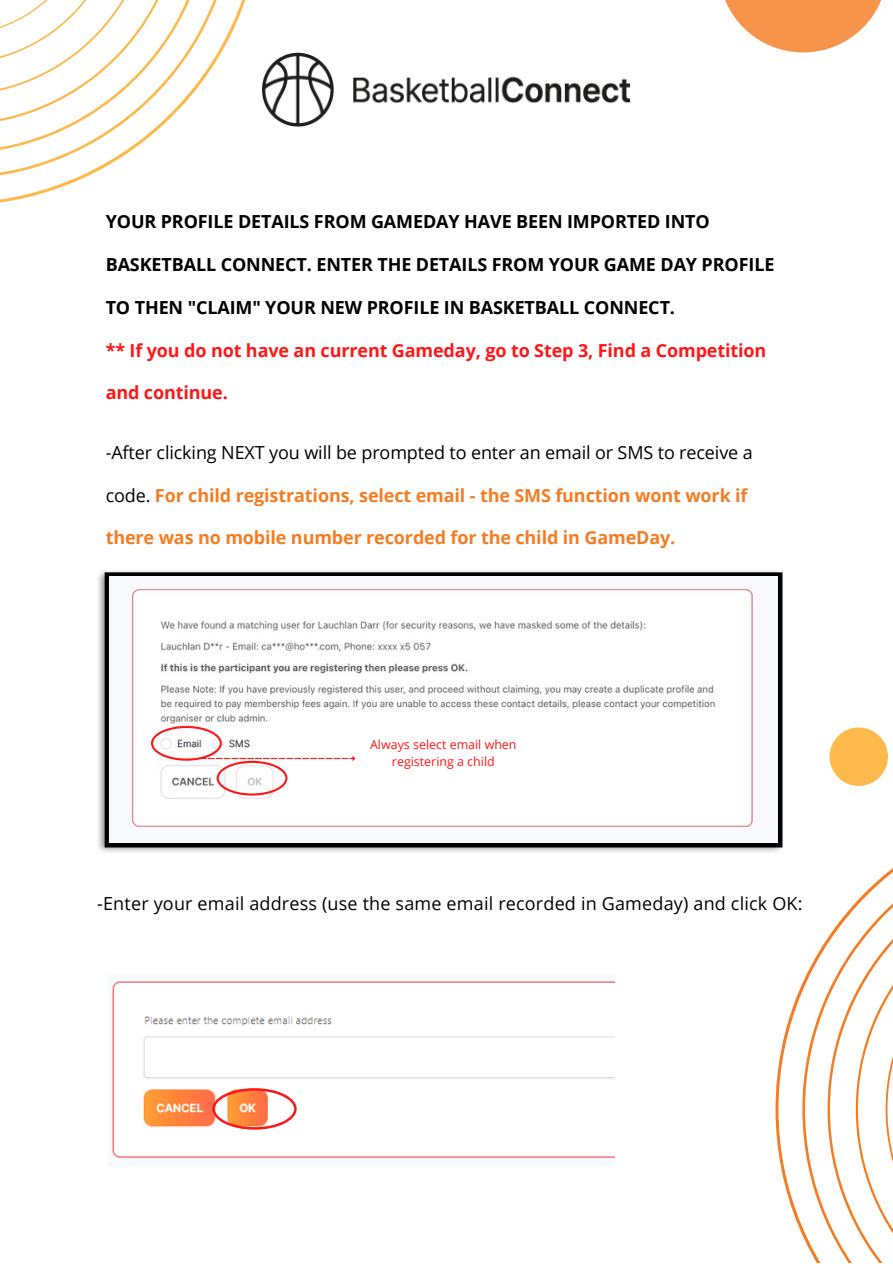
<style>
.page{position:relative;width:893px;height:1264px;background:#fff}
.page>*{position:absolute;margin:0;border:0;box-sizing:border-box;transform-origin:0 0}
.t1{font:700 18px "Open Sans";letter-spacing:-.005em;color:#000}
.t2{font:18px "Open Sans";letter-spacing:.01em;color:#000}
.t3{font:700 18px "Open Sans";letter-spacing:-.005em;color:#f47d24}
.t4{font:700 18px "Open Sans";letter-spacing:-.005em;color:#ff1616}
.t5{font:12.45px/16.6px "Open Sans";color:#ff1616;text-align:center}
.s1{font-weight:400;color:#000}
</style>
<div class="page">
<svg style="left:0;top:0;width:246px;height:203px"></svg>
<svg style="left:0;top:0;width:240px;height:184px"></svg>
<svg style="left:725px;top:0;width:157px;height:52px"></svg>
<img style="left:262px;top:53px;width:368px;height:73px">
<div style="left:829px;top:727px;width:58px;height:59px;background:#fdb94c;border-radius:50%"></div>
<img style="left:98px;top:571px;width:685px;height:281px">
<img style="left:109px;top:577px;width:668px;height:265px">
<svg style="left:151px;top:726px;width:205px;height:69px"></svg>
<svg style="left:775px;top:802px;width:27px;height:432px"></svg>
<svg style="left:802px;top:868px;width:90px;height:394px"></svg>
<img style="left:112px;top:981px;width:502px;height:177px">
<svg style="left:212px;top:1088px;width:84px;height:41px"></svg>
<p class="t1" style="left:106px;top:209px;width:605px">YOUR PROFILE DETAILS FROM GAMEDAY HAVE BEEN IMPORTED INTO</p>
<p class="t1" style="left:106px;top:252px;width:670px">BASKETBALL CONNECT. ENTER THE DETAILS FROM YOUR GAME DAY PROFILE</p>
<p class="t1" style="left:106px;top:294px;width:571px">TO THEN "CLAIM" YOUR NEW PROFILE IN BASKETBALL CONNECT.</p>
<p class="t4" style="left:106px;top:337px;width:662px">** If you do not have an current Gameday, go to Step 3, Find a Competition</p>
<p class="t4" style="left:106px;top:380px;width:124px">and continue.</p>
<p class="t2" style="left:106px;top:439px;width:648px">-After clicking NEXT you will be prompted to enter an email or SMS to receive a</p>
<p class="t3" style="left:106px;top:482px;width:643px"><span class="s1">code.</span> For child registrations, select email - the SMS function wont work if</p>
<p class="t3" style="left:106px;top:525px;width:571px">there was no mobile number recorded for the child in GameDay.</p>
<p class="t5" style="left:370px;top:736px;width:148px">Always select email when registering a child</p>
<p class="t2" style="left:97px;top:890px;width:707px">-Enter your email address (use the same email recorded in Gameday) and click OK:</p>
</div>
